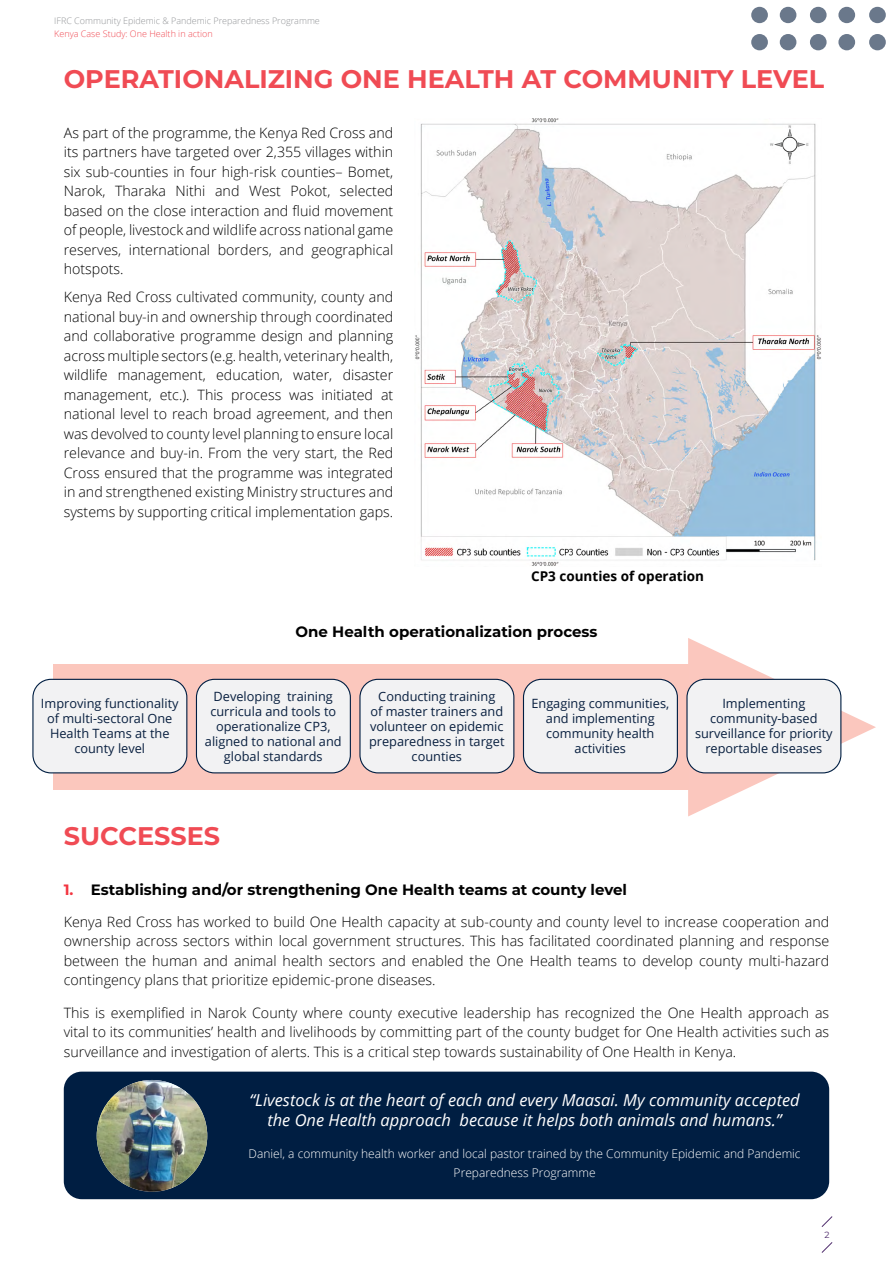
<style>
.page{position:relative;width:893px;height:1263px;background:#fff}
.page>*{position:absolute;margin:0;border:0;box-sizing:border-box;transform-origin:0 0}
.t1{font:700 25.5px "Montserrat";color:#f04b54}
.t2{font:italic 16.5px/19.5px "Open Sans";color:#fff}
.t3{font:700 15px "Montserrat";color:#000}
.t4{font:700 15px "Montserrat";color:#f33540}
.t5{font:300 14.25px/19.5px "Open Sans";color:#000;text-align:right}
.t6{font:700 13.5px "Open Sans";color:#000}
.t7{font:12.75px/15px "Open Sans";color:#081f3f;text-align:center}
.t8{font:300 12px/19.5px "Open Sans";color:#fff;text-align:center}
.t9{font:300 9px "Open Sans";color:#939598}
.t10{font:300 9px "Open Sans";color:#f04b54}
.t11{font:9px "Montserrat";color:#502d6d}
</style>
<div class="page">
<svg style="left:821px;top:1216px;width:12px;height:11px"></svg>
<svg style="left:821px;top:1242px;width:12px;height:11px"></svg>
<div style="left:751px;top:7px;width:17px;height:16px;background:#6a788b;border-radius:50%"></div>
<svg style="left:751px;top:34px;width:17px;height:16px"></svg>
<div style="left:810px;top:7px;width:17px;height:16px;background:#6a788b;border-radius:50%"></div>
<div style="left:810px;top:34px;width:17px;height:16px;background:#6a788b;border-radius:50%"></div>
<div style="left:869px;top:7px;width:17px;height:16px;background:#6a788b;border-radius:50%"></div>
<svg style="left:869px;top:34px;width:17px;height:16px"></svg>
<div style="left:780px;top:7px;width:16px;height:16px;background:#6a788b;border-radius:50%"></div>
<div style="left:780px;top:34px;width:16px;height:16px;background:#6a788b;border-radius:50%"></div>
<div style="left:838px;top:7px;width:17px;height:16px;background:#6a788b;border-radius:50%"></div>
<svg style="left:838px;top:34px;width:17px;height:16px"></svg>
<div style="left:53px;top:665px;width:635px;height:125px;background:#fbc7bd"></div>
<svg style="left:688px;top:638px;width:188px;height:178px"></svg>
<div style="left:33px;top:679px;width:154px;height:94px;background:#f2f2f3;border-radius:18px"></div>
<div style="left:32px;top:679px;width:155px;height:94px;border:1px solid #001e42;border-radius:18px"></div>
<div style="left:196px;top:679px;width:154px;height:94px;background:#f2f2f3;border-radius:18px"></div>
<div style="left:196px;top:679px;width:155px;height:94px;border:1px solid #001e42;border-radius:18px"></div>
<div style="left:360px;top:679px;width:154px;height:94px;background:#f2f2f3;border-radius:18px"></div>
<div style="left:359px;top:679px;width:155px;height:94px;border:1px solid #001e42;border-radius:18px"></div>
<div style="left:523px;top:679px;width:154px;height:94px;background:#f2f2f3;border-radius:18px"></div>
<div style="left:523px;top:679px;width:155px;height:94px;border:1px solid #001e42;border-radius:18px"></div>
<div style="left:687px;top:679px;width:154px;height:94px;background:#f2f2f3;border-radius:18px"></div>
<div style="left:686px;top:679px;width:155px;height:94px;border:1px solid #001e42;border-radius:18px"></div>
<img style="left:415px;top:118px;width:406px;height:448px">
<div style="left:64px;top:1071px;width:765px;height:128px;background:#001e42;border-radius:18px"></div>
<img style="left:97px;top:1080px;width:110px;height:112px">
<p class="t9" style="left:54px;top:14px;width:267px">IFRC Community Epidemic &amp; Pandemic Preparedness Programme</p>
<p class="t10" style="left:54px;top:27px;width:160px">Kenya Case Study: One Health in action</p>
<h1 class="t1" style="left:64px;top:61px;width:762px">OPERATIONALIZING ONE HEALTH AT COMMUNITY LEVEL</h1>
<p class="t5" style="left:64px;top:122px;width:331px">As part of the programme, the Kenya Red Cross and its partners have targeted over 2,355 villages within six sub-counties in four high-risk counties– Bomet, selected</p>
<p class="t5" style="left:64px;top:181px;width:43px">Narok,</p>
<p class="t5" style="left:64px;top:200px;width:331px">based on the close interaction and fluid movement</p>
<p class="t5" style="left:64px;top:220px;width:331px">of people, livestock and wildlife across national game</p>
<p class="t5" style="left:311px;top:239px;width:83px">geographical</p>
<p class="t5" style="left:115px;top:181px;width:52px">Tharaka</p>
<p class="t5" style="left:176px;top:181px;width:31px">Nithi</p>
<p class="t5" style="left:215px;top:181px;width:26px">and</p>
<p class="t5" style="left:291px;top:181px;width:41px">Pokot,</p>
<p class="t5" style="left:249px;top:181px;width:33px">West</p>
<p class="t5" style="left:129px;top:239px;width:83px">international</p>
<p class="t5" style="left:218px;top:239px;width:55px">borders,</p>
<p class="t5" style="left:279px;top:239px;width:26px">and</p>
<p class="t5" style="left:64px;top:239px;width:61px;text-align:left">reserves, hotspots.</p>
<p class="t5" style="left:64px;top:287px;width:331px">Kenya Red Cross cultivated community, county and national buy i n- and ownership through coordinated and collaborative programme design and planning across multiple sectors .g.e( health, veterinary health, disaster</p>
<p class="t5" style="left:64px;top:365px;width:45px">wildlife</p>
<p class="t5" style="left:216px;top:365px;width:68px">education,</p>
<p class="t5" style="left:118px;top:365px;width:90px">management,</p>
<p class="t5" style="left:293px;top:365px;width:41px">water,</p>
<p class="t5" style="left:198px;top:384px;width:27px">This</p>
<p class="t5" style="left:322px;top:384px;width:53px">initiated</p>
<p class="t5" style="left:160px;top:384px;width:32px">etc .).</p>
<p class="t5" style="left:64px;top:384px;width:331px;text-align:left">management,<br>national level to reach broad agreement, and then was devolved to county level planning to ensure local relevance and buy i n- . From the very start, the Red Cross ensured that the programme was integrated in and strengthened existing Ministry structures and systems by supporting critical implementation gaps.</p>
<p class="t5" style="left:381px;top:384px;width:14px">at</p>
<p class="t5" style="left:231px;top:384px;width:52px">process</p>
<p class="t5" style="left:289px;top:384px;width:26px">was</p>
<p class="t6" style="left:531px;top:566px;width:174px">CP3 counties of operation</p>
<p class="t7" style="left:41px;top:696px;width:139px">Improving functionality of multi-sectoral One<br>Health Teams at the county level</p>
<p class="t3" style="left:295px;top:621px;width:303px">One Health operationalization process</p>
<p class="t7" style="left:214px;top:688px;width:68px">Developing</p>
<p class="t7" style="left:210px;top:703px;width:127px">curricula and tools to</p>
<p class="t7" style="left:216px;top:718px;width:116px">operationalize CP3,</p>
<p class="t7" style="left:205px;top:733px;width:138px">aligned to national and</p>
<p class="t7" style="left:224px;top:748px;width:100px">global standards</p>
<p class="t7" style="left:287px;top:688px;width:47px">training</p>
<p class="t7" style="left:369px;top:688px;width:137px">Conducting training<br>of master trainers and volunteer on epidemic preparedness in target counties</p>
<p class="t7" style="left:531px;top:696px;width:139px">Engaging communities, and implementing community health activities</p>
<p class="t7" style="left:695px;top:696px;width:139px">Implementing community-based surveillance for priority reportable diseases</p>
<h1 class="t1" style="left:64px;top:818px;width:158px">SUCCESSES</h1>
<p class="t3" style="left:91px;top:878px;width:538px">Establishing and/or strengthening One Health teams at county level</p>
<p class="t4" style="left:64px;top:878px;width:11px">1.</p>
<p class="t5" style="left:64px;top:911px;width:767px;text-align:justify">Kenya Red Cross has worked to build One Health capacity at sub-county and county level to increase cooperation and ownership across sectors within local government structures. This has facilitated coordinated planning and response between the human and animal health sectors and enabled the One Health teams to develop county multi-hazard contingency plans that prioritize epidemic-prone diseases.</p>
<p class="t5" style="left:64px;top:1002px;width:767px;text-align:justify">This is exemplified in Narok County where county executive leadership has recognized the One Health approach as vital to its communities’ health and livelihoods by committing part of the county budget for One Health activities such as surveillance and investigation of alerts. This is a critical step towards sustainability of One Health in Kenya.</p>
<p class="t2" style="left:460px;top:1090px;width:342px;text-indent:-210px">“Livestock is at the heart of each and every Maasai. My community accepted because it helps both animals and humans “.</p>
<p class="t2" style="left:267px;top:1109px;width:185px">the One Health approach</p>
<p class="t8" style="left:249px;top:1143px;width:554px">Daniel a, community health worker and local pastor trained by the Community Epidemic and Pandemic<br>Preparedness Programme</p>
<p class="t11" style="left:824px;top:1228px;width:7px">2</p>
</div>
